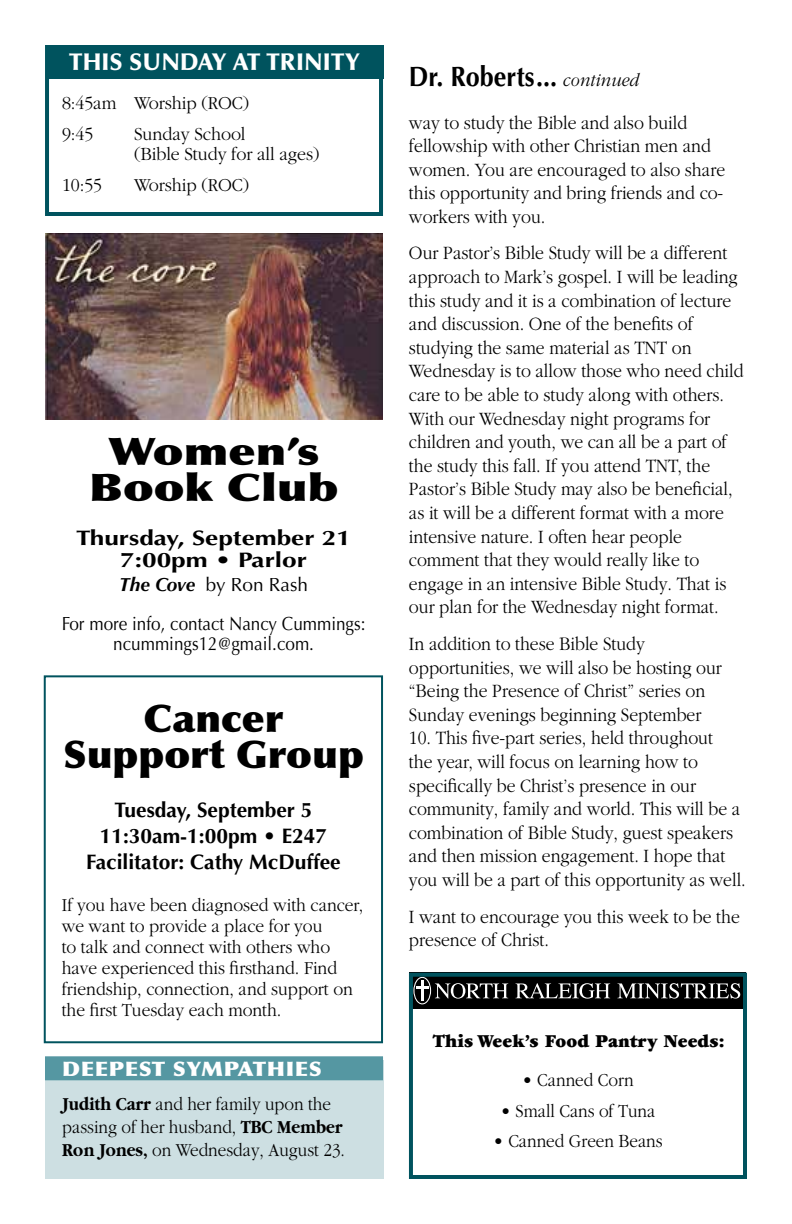
<style>
.page{position:relative;width:792px;height:1224px;background:#fff}
.page>*{position:absolute;margin:0;border:0;box-sizing:border-box;transform-origin:0 0}
.t1{font:900 38px/36px "Optima";color:#000;text-align:center;scale:1.05 1}
.t2{font:900 38px/36px "Optima";color:#000;text-align:center;scale:1.25 1}
.t3{font:700 28px "Optima";color:#000;scale:.9 1}
.t4{font:900 24px "Optima";letter-spacing:.005em;color:#fff}
.t5{font:700 21px/25.8px "Optima";color:#000;text-align:center}
.t6{font:700 21px/22px "Optima";color:#000;text-align:center;scale:1.25 1}
.t7{font:900 20px "Optima";letter-spacing:.025em;color:#fff;scale:1.1 1}
.t8{font:300 19.6px/23.6px "Garamond";color:#000;scale:.9 1}
.t9{font:300 19px/21px "Garamond";color:#000;scale:.92 1}
.t10{font:300 19px/22.8px "Garamond";color:#000;scale:.9 1}
.t11{font:300 19px/30.8px "Garamond";color:#000;scale:.94 1}
.t12{font:19px/38.6px "Optima";color:#000;text-align:center}
.t13{font:900 19px "Garamond";letter-spacing:.01em;color:#000;scale:.94 1}
.t14{font:19px "Optima";color:#000;scale:.9 1}
.s1{font-weight:700;font-style:italic}
.s2{font-weight:700}
.s3{font-family:"Garamond";font-weight:300;font-style:italic;font-size:19px}
</style>
<div class="page">
<div style="left:45px;top:45px;width:338px;height:171px;border:4px solid #00535e"></div>
<div style="left:46px;top:45px;width:337px;height:33px;background:#00535e"></div>
<div style="left:45px;top:1061px;width:338px;height:118px;background:#cddfe2"></div>
<div style="left:45px;top:1056px;width:338px;height:24px;background:#5597a2"></div>
<div style="left:409px;top:973px;width:337px;height:36px;background:#000"></div>
<svg style="left:435px;top:983px;width:73px;height:16px"></svg>
<svg style="left:516px;top:983px;width:94px;height:16px"></svg>
<svg style="left:617px;top:983px;width:123px;height:16px"></svg>
<div style="left:413px;top:977px;width:18px;height:27px;border:1px solid #fff;border-radius:50%"></div>
<hr style="left:421px;top:981px;width:3px;height:20px;background:#fff">
<svg style="left:416px;top:986px;width:12px;height:3px"></svg>
<div style="left:409px;top:973px;width:338px;height:206px;border:4px solid #00535e"></div>
<img style="left:45px;top:233px;width:338px;height:187px">
<div style="left:44px;top:675px;width:339px;height:368px;border:2px solid #00535e"></div>
<p class="t4" style="left:69px;top:48px;width:292px">THIS SUNDAY AT TRINITY</p>
<p class="t11" style="left:62px;top:88px;width:201px">8:45am Worship (ROC)<br>9:45</p>
<p class="t11" style="left:134px;top:124px;width:199px;line-height:20px">Sunday School<br>(Bible Study for all ages)</p>
<p class="t11" style="left:62px;top:170px;width:44px">10:55</p>
<p class="t11" style="left:134px;top:170px;width:124px">Worship (ROC)</p>
<h1 class="t2" style="left:89px;top:434px;width:201px">Women’s<br>Book Club</h1>
<p class="t6" style="left:76px;top:527px;width:221px">Thursday, September 21<br>7:00pm • Parlor</p>
<p class="t12" style="left:62px;top:566px;width:305px"><span class="s1">The Cove</span> by Ron Rash<br>For more info, contact Nancy Cummings:</p>
<p class="t14" style="left:113px;top:632px;width:225px">ncummings12@gmail.com.</p>
<h1 class="t1" style="left:63px;top:700px;width:288px">Cancer<br>Support Group</h1>
<p class="t5" style="left:86px;top:797px;width:256px">Tuesday, September 5<br>11:30am-1:00pm • E247<br>Facilitator: Cathy McDuffee</p>
<p class="t9" style="left:62px;top:895px;width:329px">If you have been diagnosed with cancer, we want to provide a place for you<br>to talk and connect with others who have experienced this firsthand. Find friendship, connection, and support on the first Tuesday each month.</p>
<p class="t7" style="left:62px;top:1057px;width:235px">Deepest Sympathies</p>
<p class="t10" style="left:62px;top:1093px;width:316px"><span class="s2">Judith Carr</span> and her family upon the passing of her husband, <span class="s2">TBC Member<br>Ron Jones,</span> on Wednesday, August 23.</p>
<h2 class="t3" style="left:409px;top:60px;width:257px">Dr. Roberts... <span class="s3">continued</span></h2>
<p class="t8" style="left:409px;top:111px;width:353px">way to study the Bible and also build fellowship with other Christian men and women. You are encouraged to also share this opportunity and bring friends and co&shy;workers with you.</p>
<p class="t8" style="left:409px;top:242px;width:373px">Our Pastor’s Bible Study will be a different approach to Mark’s gospel. I will be leading this study and it is a combination of lecture and discussion. One of the benefits of studying the same material as TNT on Wednesday is to allow those who need child care to be able to study along with others.<br>With our Wednesday night programs for children and youth, we can all be a part of the study this fall. If you attend TNT, the Pastor’s Bible Study may also be beneficial, as it will be a different format with a more intensive nature. I often hear people comment that they would really like to engage in an intensive Bible Study. That is our plan for the Wednesday night format.</p>
<p class="t8" style="left:409px;top:632px;width:349px">In addition to these Bible Study opportunities, we will also be hosting our “Being the Presence of Christ” series on Sunday evenings beginning September</p>
<p class="t8" style="left:409px;top:727px;width:376px">10. This five-part series, held throughout<br>the year, will focus on learning how to specifically be Christ’s presence in our community, family and world. This will be a combination of Bible Study, guest speakers and then mission engagement. I hope that you will be a part of this opportunity as well.</p>
<p class="t8" style="left:409px;top:905px;width:369px">I want to encourage you this week to be the presence of Christ.</p>
<p class="t13" style="left:433px;top:1030px;width:312px">This Week’s Food Pantry Needs:</p>
<p class="t10" style="left:522px;top:1069px;width:125px">• Canned Corn</p>
<p class="t10" style="left:501px;top:1100px;width:174px">• Small Cans of Tuna</p>
<p class="t10" style="left:493px;top:1130px;width:190px">• Canned Green Beans</p>
</div>
